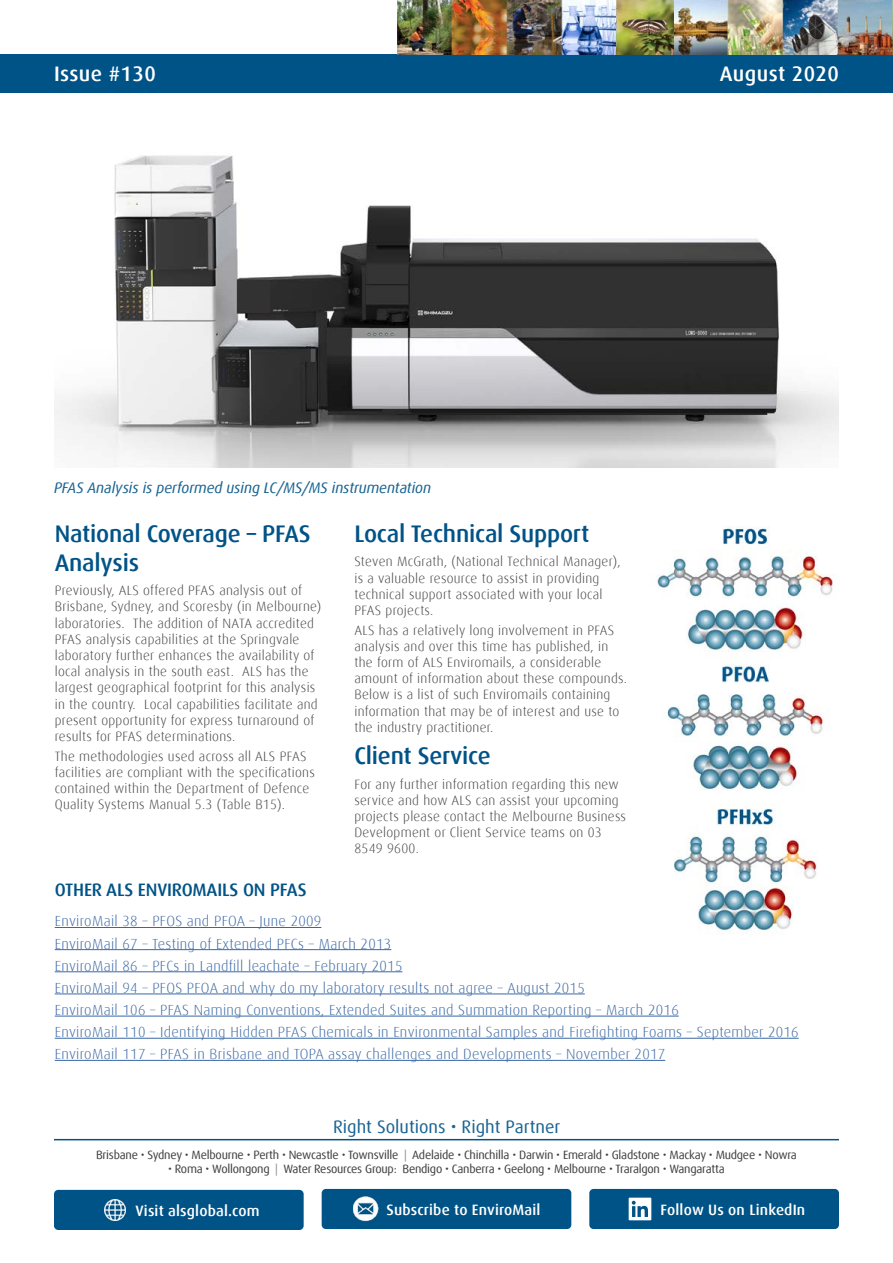
<style>
.page{position:relative;width:893px;height:1263px;background:#fff}
.page>*{position:absolute;margin:0;border:0;box-sizing:border-box;transform-origin:0 0}
.t1{font:500 24px/28.8px "Dax Offc Pro";letter-spacing:-.01em;color:#005387}
.t2{font:500 21px "Dax Offc Pro";letter-spacing:.02em;color:#fff}
.t3{font:18px "Dax Offc Pro";color:#1a6493}
.t4{font:500 18px "Dax Offc Pro";letter-spacing:-.01em;color:#005387}
.t5{font:italic 15.15px "Dax Offc Pro";letter-spacing:-.01em;color:#1a6493}
.t6{font:500 15px "Dax Offc Pro";letter-spacing:.01em;color:#fff}
.t7{font:300 14.55px/22.2px "Dax Offc Pro";letter-spacing:.02em;color:#3a68a5}
.t8{font:300 13.5px/16.2px "Dax Offc Pro";letter-spacing:.02em;color:#414042}
.t9{font:12px "Dax Offc Pro";letter-spacing:-.02em;color:#3f3f3f}
.s1{color:#8c8c8c}
</style>
<div class="page">
<div style="left:589px;top:1189px;width:250px;height:40px;background:#005387;border-radius:4px"></div>
<div style="left:322px;top:1189px;width:249px;height:40px;background:#005387;border-radius:4px"></div>
<img style="left:353px;top:1197px;width:25px;height:24px">
<div style="left:54px;top:1190px;width:250px;height:40px;background:#005387;border-radius:4px"></div>
<img style="left:104px;top:1199px;width:21px;height:21px">
<svg style="left:629px;top:1197px;width:22px;height:23px"></svg>
<hr style="left:54px;top:1139px;width:785px;height:1px;background:#005387">
<div style="left:0;top:54px;width:893px;height:38px;background:#005387"></div>
<img style="left:398px;top:0;width:217px;height:54px">
<img style="left:617px;top:0;width:276px;height:54px">
<hr style="left:55px;top:927px;width:266px;height:1px;background:#3a68a5">
<hr style="left:55px;top:949px;width:336px;height:1px;background:#3a68a5">
<hr style="left:55px;top:971px;width:347px;height:1px;background:#3a68a5">
<hr style="left:55px;top:994px;width:530px;height:1px;background:#3a68a5">
<hr style="left:55px;top:1016px;width:624px;height:1px;background:#3a68a5">
<hr style="left:55px;top:1038px;width:744px;height:1px;background:#3a68a5">
<hr style="left:55px;top:1060px;width:610px;height:1px;background:#3a68a5">
<img style="left:54px;top:155px;width:785px;height:312px">
<img style="left:657px;top:527px;width:176px;height:407px">
<h2 class="t2" style="left:54px;top:60px;width:103px">Issue #130</h2>
<h2 class="t2" style="left:720px;top:60px;width:121px">August 2020</h2>
<p class="t5" style="left:54px;top:478px;width:379px">PFAS Analysis is performed using LC/MS/MS instrumentation</p>
<h1 class="t1" style="left:55px;top:519px;width:258px">National Coverage – PFAS<br>Analysis</h1>
<p class="t8" style="left:55px;top:582px;width:268px">Previously, ALS offered PFAS analysis out of Brisbane, Sydney, and Scoresby (in Melbourne) laboratories. The addition of NATA accredited PFAS analysis capabilities at the Springvale laboratory further enhances the availability of local analysis in the south east. ALS has the largest geographical footprint for this analysis in the country. Local capabilities facilitate and present opportunity for express turnaround of results for PFAS determinations.</p>
<p class="t8" style="left:55px;top:748px;width:262px">The methodologies used across all ALS PFAS facilities are compliant with the specifications contained within the Department of Defence Quality Systems Manual 5.3 (Table B15).</p>
<h1 class="t1" style="left:354px;top:519px;width:236px">Local Technical Support</h1>
<p class="t8" style="left:354px;top:554px;width:268px">Steven McGrath, (National Technical Manager), is a valuable resource to assist in providing technical support associated with your local PFAS projects.</p>
<p class="t8" style="left:354px;top:622px;width:274px">ALS has a relatively long involvement in PFAS analysis and over this time has published, in the form of ALS Enviromails, a considerable amount of information about these compounds.<br>Below is a list of such Enviromails containing information that may be of interest and use to the industry practitioner.</p>
<h1 class="t1" style="left:354px;top:741px;width:138px">Client Service</h1>
<p class="t8" style="left:354px;top:776px;width:273px">For any further information regarding this new service and how ALS can assist your upcoming projects please contact the Melbourne Business Development or Client Service teams on 03<br>8549 9600.</p>
<h3 class="t4" style="left:55px;top:878px;width:253px">OTHER ALS ENVIROMAILS ON PFAS</h3>
<p class="t7" style="left:55px;top:910px;width:745px">EnviroMail 38 – PFOS and PFOA – June 2009<br>EnviroMail 67 – Testing of Extended PFCs – March 2013<br>EnviroMail 86 – PFCs in Landfill leachate – February 2015<br>EnviroMail 94 – PFOS PFOA and why do my laboratory results not agree – August 2015<br>EnviroMail 106 – PFAS Naming Conventions, Extended Suites and Summation Reporting – March 2016<br>EnviroMail 110 – Identifying Hidden PFAS Chemicals in Environmental Samples and Firefighting Foams – September 2016<br>EnviroMail 117 – PFAS in Brisbane and TOPA assay challenges and Developments – November 2017</p>
<h3 class="t3" style="left:333px;top:1115px;width:229px">Right Solutions • Right Partner</h3>
<p class="t9" style="left:96px;top:1147px;width:702px">Brisbane • Sydney • Melbourne • Perth • Newcastle • Townsville <span class="s1">|</span> Adelaide • Chinchilla • Darwin • Emerald • Gladstone • Mackay • Mudgee • Nowra</p>
<p class="t9" style="left:168px;top:1161px;width:558px">• Roma • Wollongong <span class="s1">|</span> Water Resources Group: Bendigo • Canberra • Geelong • Melbourne • Traralgon • Wangaratta</p>
<p class="t6" style="left:135px;top:1201px;width:126px">Visit alsglobal.com</p>
<p class="t6" style="left:386px;top:1200px;width:156px">Subscribe to EnviroMail</p>
<p class="t6" style="left:660px;top:1200px;width:146px">Follow Us on LinkedIn</p>
</div>
